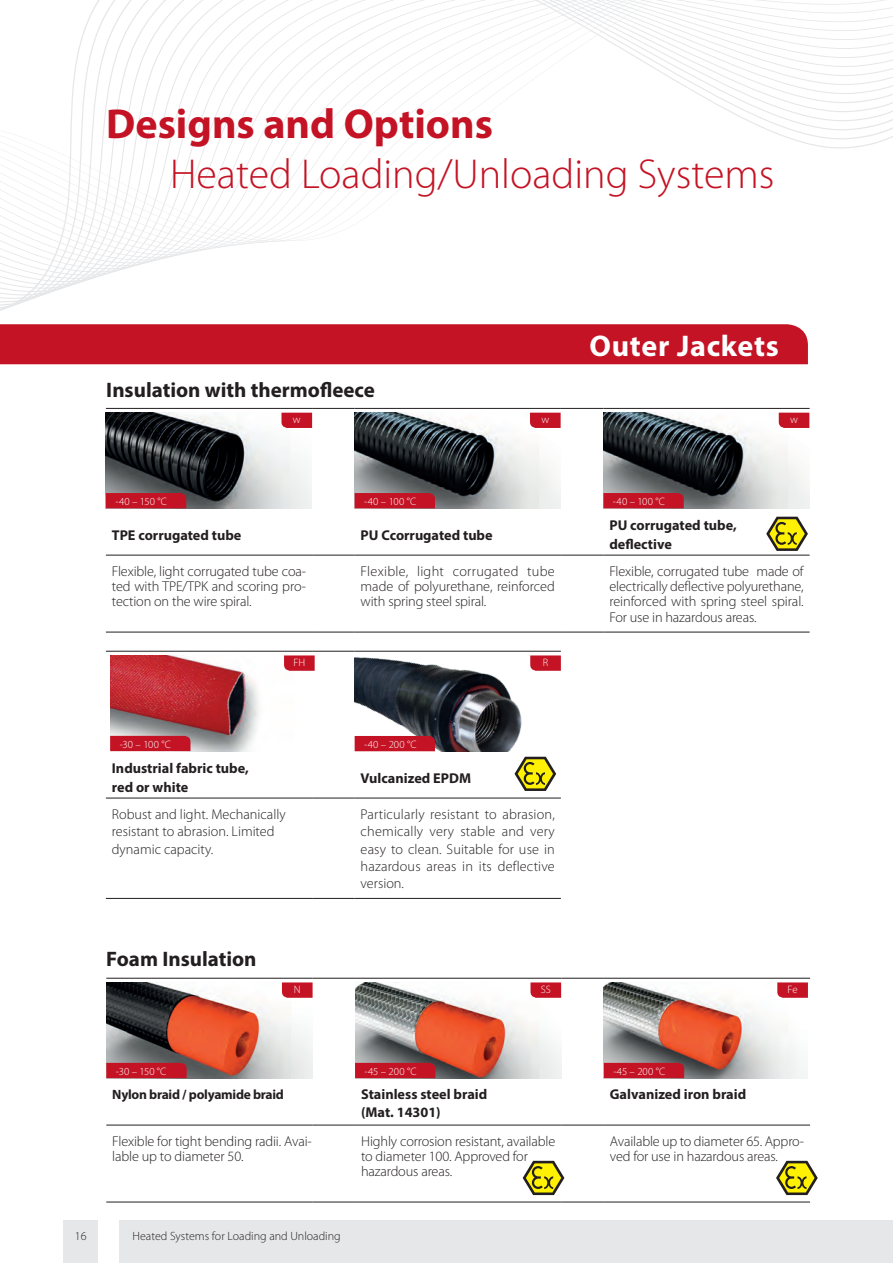
<style>
.page{position:relative;width:893px;height:1263px;background:#fff}
.page>*{position:absolute;margin:0;border:0;box-sizing:border-box;transform-origin:0 0}
.t1{font:300 42px "Myriad Pro";color:#c41324}
.t2{font:700 42px "Myriad Pro";color:#c41324}
.t3{font:700 30px "Myriad Pro";letter-spacing:.025em;color:#fff}
.t4{font:700 21px "Myriad Pro";color:#231f20}
.t5{font:300 14.25px/15px "Myriad Pro";letter-spacing:-.01em;color:#231f20;text-align:justify}
.t6{font:700 14.25px/19px "Myriad Pro";color:#231f20}
.t7{font:700 13.5px "Myriad Pro";letter-spacing:-.02em;color:#231f20}
.t8{font:300 12px "Myriad Pro";color:#231f20}
.t9{font:300 10.8px "Myriad Pro";letter-spacing:-.005em;color:#fff}
</style>
<div class="page">
<svg style="left:0;top:0;width:893px;height:311px"></svg>
<div style="left:64px;top:1220px;width:34px;height:43px;background:#e6e7e9"></div>
<div style="left:119px;top:1220px;width:774px;height:43px;background:#e6e7e9"></div>
<div style="left:0;top:324px;width:808px;height:40px;background:#c41324"></div>
<svg style="left:766px;top:517px;width:42px;height:34px"></svg>
<svg style="left:514px;top:757px;width:42px;height:34px"></svg>
<svg style="left:523px;top:1161px;width:41px;height:34px"></svg>
<svg style="left:776px;top:1161px;width:42px;height:34px"></svg>
<hr style="left:106px;top:798px;width:206px;height:1px;background:#231f20">
<hr style="left:312px;top:798px;width:43px;height:1px;background:#231f20">
<hr style="left:355px;top:798px;width:206px;height:1px;background:#231f20">
<hr style="left:106px;top:898px;width:206px;height:1px;background:#231f20">
<hr style="left:312px;top:898px;width:43px;height:1px;background:#231f20">
<hr style="left:355px;top:898px;width:206px;height:1px;background:#231f20">
<hr style="left:106px;top:555px;width:206px;height:1px;background:#231f20">
<hr style="left:312px;top:555px;width:43px;height:1px;background:#231f20">
<hr style="left:355px;top:555px;width:206px;height:1px;background:#231f20">
<hr style="left:561px;top:555px;width:42px;height:1px;background:#231f20">
<hr style="left:603px;top:555px;width:207px;height:1px;background:#231f20">
<hr style="left:106px;top:632px;width:206px;height:1px;background:#231f20">
<hr style="left:312px;top:632px;width:43px;height:1px;background:#231f20">
<hr style="left:355px;top:632px;width:206px;height:1px;background:#231f20">
<hr style="left:561px;top:632px;width:42px;height:1px;background:#231f20">
<hr style="left:603px;top:632px;width:207px;height:1px;background:#231f20">
<hr style="left:106px;top:408px;width:206px;height:1px;background:#231f20">
<hr style="left:312px;top:408px;width:43px;height:1px;background:#231f20">
<hr style="left:355px;top:408px;width:206px;height:1px;background:#231f20">
<hr style="left:561px;top:408px;width:42px;height:1px;background:#231f20">
<hr style="left:603px;top:408px;width:207px;height:1px;background:#231f20">
<hr style="left:106px;top:651px;width:206px;height:1px;background:#231f20">
<hr style="left:312px;top:651px;width:43px;height:1px;background:#231f20">
<hr style="left:355px;top:651px;width:206px;height:1px;background:#231f20">
<img style="left:106px;top:413px;width:206px;height:95px">
<svg style="left:106px;top:493px;width:80px;height:15px"></svg>
<svg style="left:281px;top:413px;width:31px;height:15px"></svg>
<img style="left:355px;top:413px;width:206px;height:95px">
<svg style="left:355px;top:493px;width:80px;height:15px"></svg>
<svg style="left:530px;top:413px;width:31px;height:15px"></svg>
<img style="left:603px;top:413px;width:207px;height:95px">
<svg style="left:603px;top:493px;width:81px;height:15px"></svg>
<svg style="left:779px;top:413px;width:30px;height:15px"></svg>
<img style="left:110px;top:655px;width:149px;height:96px">
<svg style="left:284px;top:655px;width:31px;height:16px"></svg>
<svg style="left:110px;top:736px;width:80px;height:15px"></svg>
<img style="left:355px;top:657px;width:167px;height:94px">
<svg style="left:355px;top:736px;width:80px;height:15px"></svg>
<svg style="left:530px;top:655px;width:31px;height:16px"></svg>
<hr style="left:106px;top:1202px;width:207px;height:1px;background:#231f20">
<hr style="left:313px;top:1202px;width:42px;height:1px;background:#231f20">
<hr style="left:355px;top:1202px;width:206px;height:1px;background:#231f20">
<hr style="left:561px;top:1202px;width:43px;height:1px;background:#231f20">
<hr style="left:604px;top:1202px;width:206px;height:1px;background:#231f20">
<hr style="left:106px;top:1125px;width:207px;height:1px;background:#231f20">
<hr style="left:313px;top:1125px;width:42px;height:1px;background:#231f20">
<hr style="left:355px;top:1125px;width:206px;height:1px;background:#231f20">
<hr style="left:561px;top:1125px;width:43px;height:1px;background:#231f20">
<hr style="left:604px;top:1125px;width:206px;height:1px;background:#231f20">
<hr style="left:106px;top:978px;width:207px;height:1px;background:#231f20">
<hr style="left:313px;top:978px;width:42px;height:1px;background:#231f20">
<hr style="left:355px;top:978px;width:206px;height:1px;background:#231f20">
<hr style="left:561px;top:978px;width:43px;height:1px;background:#231f20">
<hr style="left:604px;top:978px;width:206px;height:1px;background:#231f20">
<img style="left:106px;top:982px;width:207px;height:96px">
<svg style="left:106px;top:1063px;width:81px;height:15px"></svg>
<svg style="left:282px;top:982px;width:31px;height:16px"></svg>
<img style="left:355px;top:982px;width:206px;height:96px">
<svg style="left:355px;top:1063px;width:80px;height:15px"></svg>
<svg style="left:530px;top:982px;width:31px;height:16px"></svg>
<img style="left:604px;top:982px;width:204px;height:96px">
<svg style="left:777px;top:982px;width:31px;height:16px"></svg>
<svg style="left:604px;top:1063px;width:80px;height:15px"></svg>
<h1 class="t2" style="left:106px;top:96px;width:388px">Designs and Options</h1>
<h1 class="t1" style="left:170px;top:151px;width:606px">Heated Loading/Unloading Systems</h1>
<h2 class="t3" style="left:589px;top:326px;width:191px">Outer Jackets</h2>
<h3 class="t4" style="left:106px;top:376px;width:270px">Insulation with thermofleece</h3>
<p class="t9" style="left:293px;top:414px;width:9px">w</p>
<p class="t9" style="left:541px;top:414px;width:9px">w</p>
<p class="t9" style="left:790px;top:414px;width:9px">w</p>
<p class="t9" style="left:115px;top:495px;width:53px">-40 – 150 °C</p>
<p class="t9" style="left:364px;top:495px;width:54px">-40 – 100 °C</p>
<p class="t9" style="left:613px;top:495px;width:54px">-40 – 100 °C</p>
<p class="t6" style="left:112px;top:525px;width:131px">TPE corrugated tube</p>
<p class="t6" style="left:361px;top:525px;width:134px">PU Ccorrugated tube</p>
<p class="t6" style="left:609px;top:515px;width:129px">PU corrugated tube, deflective</p>
<p class="t5" style="left:112px;top:564px;width:196px">Flexible, light corrugated tube coa&shy;ted with TPE/TPK and scoring pro&shy;tection on the wire spiral.</p>
<p class="t5" style="left:361px;top:564px;width:196px">Flexible, light corrugated tube made of polyurethane, reinforced with spring steel spiral.</p>
<p class="t5" style="left:609px;top:564px;width:196px">Flexible, corrugated tube made of electrically deflective polyurethane, reinforced with spring steel spiral.<br>For use in hazardous areas.</p>
<p class="t9" style="left:293px;top:657px;width:13px">FH</p>
<p class="t9" style="left:543px;top:657px;width:7px">R</p>
<p class="t9" style="left:120px;top:738px;width:53px">-30 – 100 °C</p>
<p class="t9" style="left:364px;top:738px;width:54px">-40 – 200 °C</p>
<p class="t6" style="left:112px;top:758px;width:138px">Industrial fabric tube, red or white</p>
<p class="t6" style="left:361px;top:768px;width:112px">Vulcanized EPDM</p>
<p class="t5" style="left:112px;top:806px;width:175px;line-height:17.1px;text-align:left">Robust and light. Mechanically resistant to abrasion. Limited dynamic capacity.</p>
<p class="t5" style="left:361px;top:806px;width:196px;line-height:17.1px">Particularly resistant to abrasion, chemically very stable and very easy to clean. Suitable for use in hazardous areas in its deflective version.</p>
<h3 class="t4" style="left:106px;top:945px;width:152px">Foam Insulation</h3>
<p class="t9" style="left:116px;top:1065px;width:52px">-30 – 150 °C</p>
<p class="t9" style="left:294px;top:983px;width:8px">N</p>
<p class="t9" style="left:365px;top:1065px;width:53px">-45 – 200 °C</p>
<p class="t9" style="left:541px;top:983px;width:11px">SS</p>
<p class="t9" style="left:787px;top:983px;width:12px">Fe</p>
<p class="t9" style="left:613px;top:1065px;width:53px">-45 – 200 °C</p>
<p class="t7" style="left:112px;top:1085px;width:173px">Nylon braid / polyamide braid</p>
<p class="t6" style="left:361px;top:1086px;width:128px;line-height:17.1px">Stainless steel braid (Mat. 14301)</p>
<p class="t6" style="left:610px;top:1085px;width:138px">Galvanized iron braid</p>
<p class="t5" style="left:112px;top:1134px;width:201px">Flexible for tight bending radii. Avai&shy;lable up to diameter 50.</p>
<p class="t5" style="left:361px;top:1134px;width:196px;text-align:left">Highly corrosion resistant, available to diameter 100. Approved for hazardous areas.</p>
<p class="t5" style="left:610px;top:1134px;width:196px">Available up to diameter 65. Appro&shy;ved for use in hazardous areas.</p>
<p class="t8" style="left:75px;top:1229px;width:13px">16</p>
<p class="t8" style="left:133px;top:1229px;width:210px">Heated Systems for Loading and Unloading</p>
</div>
